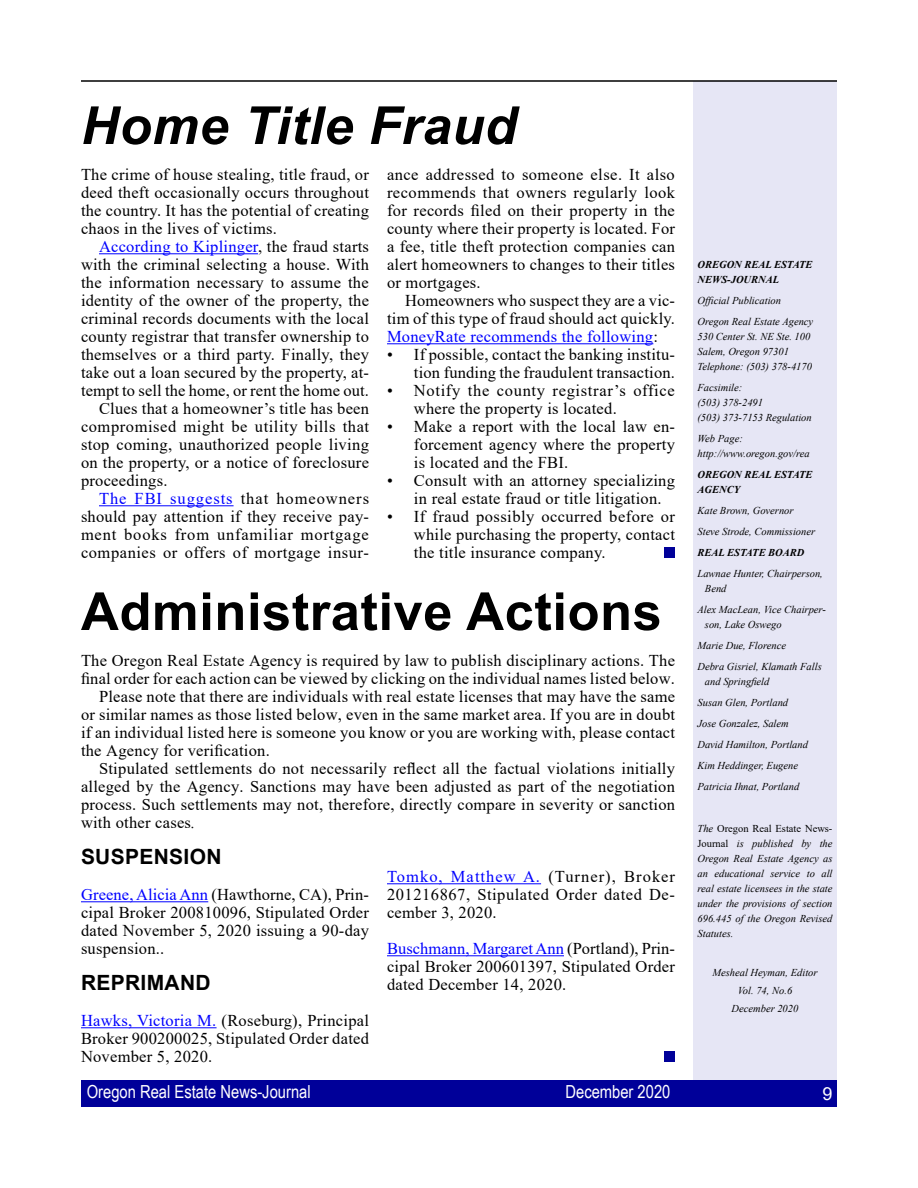
<style>
.page{position:relative;width:918px;height:1188px;background:#fff}
.page>*{position:absolute;margin:0;border:0;box-sizing:border-box;transform-origin:0 0}
.t1{font:700 52.5px "Arial";letter-spacing:.01em;color:#000}
.t2{font:italic 700 52.5px "Arial";letter-spacing:.01em;color:#000}
.t3{font:700 21px "Arial";letter-spacing:.015em;color:#000}
.t4{font:18px "Arial Narrow";color:#fff}
.t5{font:18px "Arial";color:#fff}
.t6{font:16.5px/18px "Times New Roman";letter-spacing:.015em;color:#000;text-align:justify}
.t7{font:16.5px "Times New Roman";letter-spacing:.035em;color:#000}
.t8{font:16.5px/18px "Times New Roman";letter-spacing:.04em;color:#000}
.t9{font:16.5px "Times New Roman";letter-spacing:.015em;color:#00f}
.t10{font:16.5px "Times New Roman";letter-spacing:.05em;color:#000}
.t11{font:16.5px "Times New Roman";letter-spacing:.055em;color:#00f}
.t12{font:italic 10.5px/15px "Times New Roman";color:#000}
.t13{font:italic 700 10.5px/15px "Times New Roman";color:#000}
.s1{color:#000}
.s2{color:#00f}
.s3{font-style:italic}
.s4{font-style:normal}
</style>
<div class="page">
<div style="left:693px;top:81px;width:144px;height:1026px;background:#e6e6f5"></div>
<div style="left:81px;top:1080px;width:756px;height:27px;background:#009"></div>
<hr style="left:81px;top:80px;width:756px;height:2px;background:#000">
<hr style="left:81px;top:901px;width:127px;height:1px;background:#00f">
<hr style="left:81px;top:1027px;width:136px;height:1px;background:#00f">
<hr style="left:387px;top:883px;width:154px;height:1px;background:#00f">
<hr style="left:387px;top:955px;width:177px;height:1px;background:#00f">
<div style="left:665px;top:1052px;width:10px;height:10px;background:#009"></div>
<hr style="left:99px;top:253px;width:159px;height:1px;background:#00f">
<hr style="left:99px;top:505px;width:135px;height:1px;background:#00f">
<hr style="left:387px;top:343px;width:266px;height:1px;background:#00f">
<div style="left:665px;top:548px;width:10px;height:10px;background:#009"></div>
<h1 class="t2" style="left:81px;top:91px;width:437px">Home Title Fraud</h1>
<p class="t6" style="left:81px;top:165px;width:290px">The crime of house stealing, title fraud, or deed theft occasionally occurs throughout the country. It has the potential of creating chaos in the lives of victims.</p>
<p class="t9" style="left:99px;top:235px;width:272px">According to Kiplinger<span class="s1">, the fraud starts</span></p>
<p class="t6" style="left:81px;top:255px;width:290px">with the criminal selecting a house. With</p>
<p class="t6" style="left:81px;top:273px;width:289px">the information necessary to assume the</p>
<p class="t6" style="left:81px;top:291px;width:290px">identity of the owner of the property, the</p>
<p class="t6" style="left:81px;top:309px;width:290px">criminal records documents with the local</p>
<p class="t6" style="left:81px;top:327px;width:290px">county registrar that transfer ownership to</p>
<p class="t6" style="left:81px;top:345px;width:290px">themselves or a third party. Finally, they</p>
<p class="t6" style="left:81px;top:363px;width:290px">take out a loan secured by the property, at-</p>
<p class="t6" style="left:81px;top:381px;width:290px">tempt to sell the home, or rent the home out.</p>
<p class="t6" style="left:99px;top:399px;width:272px">Clues that a homeowner’s title has been</p>
<p class="t7" style="left:81px;top:415px;width:290px">compromised might be utility bills that</p>
<p class="t6" style="left:81px;top:435px;width:290px">stop coming, unauthorized people living</p>
<p class="t6" style="left:81px;top:453px;width:290px">on the property, or a notice of foreclosure</p>
<p class="t6" style="left:81px;top:471px;width:88px">proceedings.</p>
<p class="t11" style="left:99px;top:487px;width:272px">The FBI suggests <span class="s1">that homeowners</span></p>
<p class="t6" style="left:81px;top:507px;width:290px">should pay attention if they receive pay-</p>
<p class="t10" style="left:81px;top:523px;width:289px">ment books from unfamiliar mortgage</p>
<p class="t7" style="left:81px;top:541px;width:290px">companies or offers of mortgage insur-</p>
<p class="t6" style="left:387px;top:165px;width:290px">ance addressed to someone else. It also recommends that owners regularly look for records filed on their property in the county where their property is located. For a fee, title theft protection companies can alert homeowners to changes to their titles or mortgages.</p>
<p class="t6" style="left:387px;top:291px;width:290px;text-indent:18px">Homeowners who suspect they are a vic&shy;tim of this type of fraud should act quickly.<br><span class="s2">MoneyRate recommends the following</span>:</p>
<p class="t6" style="left:387px;top:345px;width:289px;text-align:right">• If possible, contact the banking institu&shy;tion funding the fraudulent transaction.</p>
<p class="t8" style="left:414px;top:381px;width:262px;text-indent:-27px">• Notify the county registrar’s office where the property is located.</p>
<p class="t6" style="left:414px;top:417px;width:263px;text-indent:-27px">• Make a report with the local law en&shy;forcement agency where the property is located and the FBI.</p>
<p class="t6" style="left:414px;top:471px;width:263px;text-indent:-27px">• Consult with an attorney specializing in real estate fraud or title litigation.</p>
<p class="t6" style="left:414px;top:507px;width:263px;text-indent:-27px">• If fraud possibly occurred before or while purchasing the property, contact the title insurance company.</p>
<h1 class="t1" style="left:81px;top:575px;width:582px">Administrative Actions</h1>
<p class="t6" style="left:81px;top:651px;width:596px">The Oregon Real Estate Agency is required by law to publish disciplinary actions. The</p>
<p class="t6" style="left:81px;top:669px;width:595px">final order for each action can be viewed by clicking on the individual names listed below.</p>
<p class="t6" style="left:99px;top:687px;width:578px">Please note that there are individuals with real estate licenses that may have the same</p>
<p class="t6" style="left:81px;top:705px;width:596px">or similar names as those listed below, even in the same market area. If you are in doubt</p>
<p class="t6" style="left:81px;top:723px;width:596px">if an individual listed here is someone you know or you are working with, please contact</p>
<p class="t6" style="left:81px;top:741px;width:190px">the Agency for verification.</p>
<p class="t6" style="left:99px;top:759px;width:578px">Stipulated settlements do not necessarily reflect all the factual violations initially</p>
<p class="t6" style="left:81px;top:777px;width:596px">alleged by the Agency. Sanctions may have been adjusted as part of the negotiation</p>
<p class="t6" style="left:81px;top:795px;width:596px">process. Such settlements may not, therefore, directly compare in severity or sanction</p>
<p class="t6" style="left:81px;top:813px;width:116px">with other cases<span class="s3">.</span></p>
<p class="t3" style="left:81px;top:842px;width:142px">SUSPENSION</p>
<p class="t6" style="left:81px;top:885px;width:290px"><span class="s2">Greene, Alicia Ann</span> (Hawthorne, CA), Prin&shy;cipal Broker 200810096, Stipulated Order dated November 5, 2020 issuing a 90-day suspension..</p>
<p class="t3" style="left:81px;top:968px;width:131px">REPRIMAND</p>
<p class="t6" style="left:81px;top:1011px;width:290px"><span class="s2">Hawks, Victoria M.</span> (Roseburg), Principal Broker 900200025, Stipulated Order dated November 5, 2020.</p>
<p class="t6" style="left:387px;top:867px;width:290px"><span class="s2">Tomko, Matthew A.</span> (Turner), Broker 201216867, Stipulated Order dated De&shy;cember 3, 2020.</p>
<p class="t6" style="left:387px;top:939px;width:290px"><span class="s2">Buschmann, Margaret Ann</span> (Portland), Prin&shy;cipal Broker 200601397, Stipulated Order dated December 14, 2020.</p>
<p class="t13" style="left:698px;top:257px;width:117px">OREGON REAL ESTATE<br>NEWS-JOURNAL</p>
<p class="t12" style="left:698px;top:290px;width:117px;line-height:21px">Official Publication<br>Oregon Real Estate Agency</p>
<p class="t12" style="left:698px;top:329px;width:116px">530 Center St. NE Ste. 100<br>Salem, Oregon 97301<br>Telephone: (503) 378-4170</p>
<p class="t12" style="left:698px;top:380px;width:116px">Facsimile:<br>(503) 378-2491<br>(503) 373-7153 Regulation</p>
<p class="t12" style="left:698px;top:431px;width:114px">Web Page: http://www.oregon.gov/rea</p>
<p class="t13" style="left:698px;top:467px;width:117px">OREGON REAL ESTATE<br>AGENCY</p>
<p class="t12" style="left:698px;top:500px;width:119px;line-height:21px">Kate Brown, Governor<br>Steve Strode, Commissioner</p>
<p class="t13" style="left:698px;top:545px;width:108px">REAL ESTATE BOARD</p>
<p class="t12" style="left:705px;top:566px;width:119px;text-indent:-7px">Lawnae Hunter, Chairperson,<br>Bend</p>
<p class="t12" style="left:705px;top:602px;width:122px;text-indent:-7px">Alex MacLean, Vice Chairper&shy;son, Lake Oswego</p>
<p class="t12" style="left:698px;top:635px;width:126px;line-height:21px">Marie Due, Florence<br>Debra Gisriel, Klamath Falls</p>
<p class="t12" style="left:698px;top:671px;width:112px;line-height:21px;text-indent:7px">and Springfield<br>Susan Glen, Portland<br>Jose Gonzalez, Salem<br>David Hamilton, Portland<br>Kim Heddinger, Eugene<br>Patricia Ihnat, Portland</p>
<p class="t12" style="left:698px;top:821px;width:137px;text-align:justify">The <span class="s4">Oregon Real Estate News-Journal</span> is published by the Oregon Real Estate Agency as an educational service to all real estate licensees in the state under the provisions of section 696.445 of the Oregon Revised Statutes.</p>
<p class="t12" style="left:712px;top:963px;width:107px;line-height:18px;text-align:center">Mesheal Heyman, Editor<br>Vol. 74, No.6<br>December 2020</p>
<p class="t4" style="left:87px;top:1078px;width:225px">Oregon Real Estate News-Journal</p>
<p class="t4" style="left:565px;top:1078px;width:107px">December 2020</p>
<p class="t5" style="left:822px;top:1081px;width:12px">9</p>
</div>
